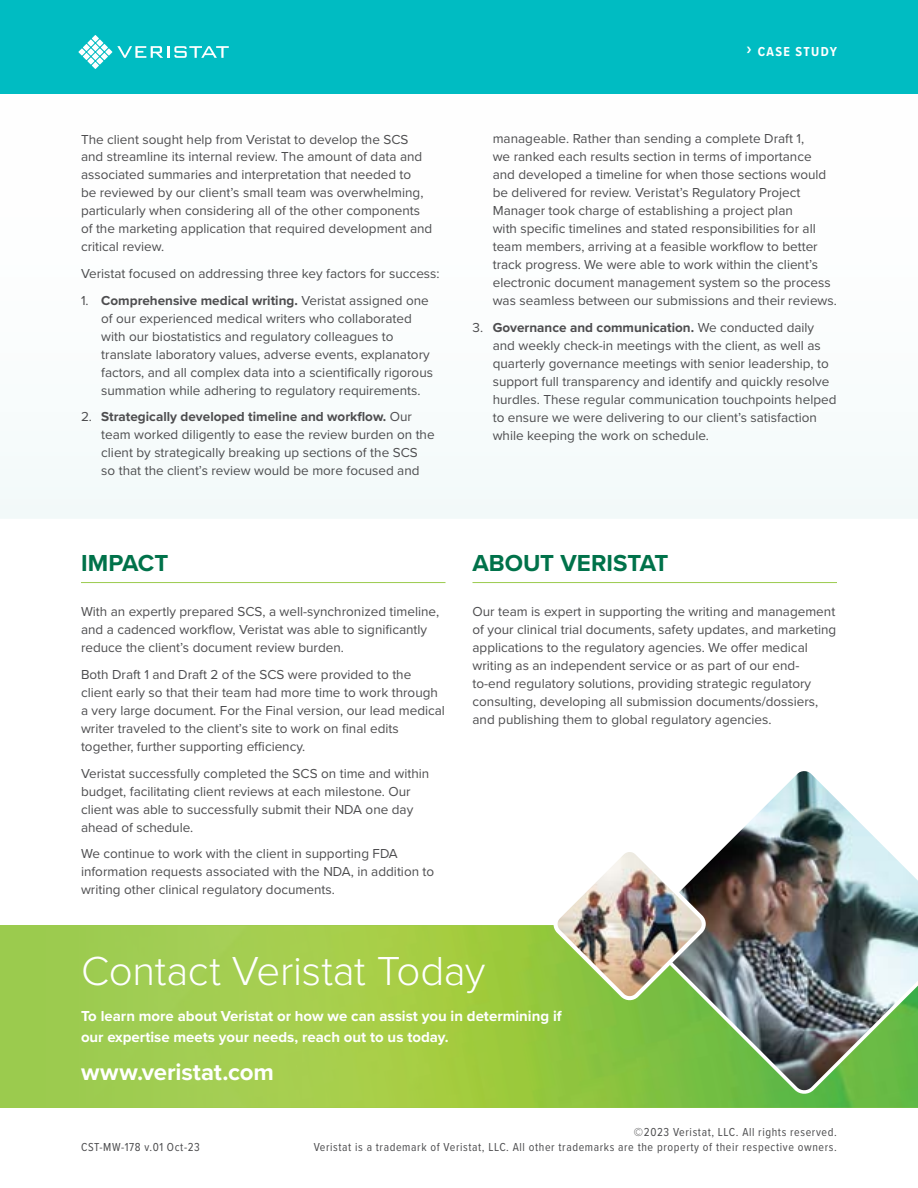
<style>
.page{position:relative;width:918px;height:1188px;background:#fff}
.page>*{position:absolute;margin:0;border:0;box-sizing:border-box;transform-origin:0 0}
.t1{font:300 42px "Proxima Nova";letter-spacing:-.01em;color:#fff}
.t2{font:700 24px "Proxima Nova";color:#00724a}
.t3{font:700 24px "Proxima Nova";letter-spacing:-.005em;color:#fff}
.t4{font:700 15px/21px "Proxima Nova";color:#fff}
.t5{font:13.5px/18px "Proxima Nova";color:#4d4d4f}
.t6{font:700 13.5px "Proxima Nova Cond";letter-spacing:.095em;color:#fff}
.t7{font:12px "Proxima Nova Cond";letter-spacing:.05em;color:#4d4d4f}
.s1{font-weight:700}
.s2{font-size:18px}
</style>
<div class="page">
<div style="left:0;top:94px;width:918px;height:425px;background:#fbfdfd"></div>
<img style="left:0;top:926px;width:918px;height:182px">
<div style="left:0;top:0;width:918px;height:94px;background:#00bcc2"></div>
<svg style="left:78px;top:35px;width:151px;height:34px"></svg>
<img style="left:637px;top:771px;width:281px;height:327px">
<img style="left:549px;top:847px;width:161px;height:158px">
<hr style="left:81px;top:582px;width:365px;height:1px;background:#9bcb4e">
<hr style="left:472px;top:582px;width:365px;height:1px;background:#9bcb4e">
<p class="t5" style="left:81px;top:129px;width:353px">The client sought help from Veristat to develop the SCS and streamline its internal review. The amount of data and associated summaries and interpretation that needed to<br>be reviewed by our client’s small team was overwhelming, particularly when considering all of the other components of the marketing application that required development and critical review.</p>
<p class="t5" style="left:81px;top:264px;width:360px">Veristat focused on addressing three key factors for success:</p>
<p class="t5" style="left:101px;top:291px;width:333px;text-indent:-20px">1. <span class="s1">Comprehensive medical writing.</span> Veristat assigned one of our experienced medical writers who collaborated with our biostatistics and regulatory colleagues to translate laboratory values, adverse events, explanatory factors, and all complex data into a scientifically rigorous summation while adhering to regulatory requirements.</p>
<p class="t5" style="left:101px;top:407px;width:335px;text-indent:-20px">2. <span class="s1">Strategically developed timeline and workflow.</span> Our team worked diligently to ease the review burden on the client by strategically breaking up sections of the SCS so that the client’s review would be more focused and</p>
<p class="t6" style="left:747px;top:42px;width:92px"><span class="s2">›</span> CASE STUDY</p>
<p class="t5" style="left:493px;top:129px;width:346px">manageable. Rather than sending a complete Draft 1,<br>we ranked each results section in terms of importance and developed a timeline for when those sections would be delivered for review. Veristat’s Regulatory Project Manager took charge of establishing a project plan<br>with specific timelines and stated responsibilities for all team members, arriving at a feasible workflow to better track progress. We were able to work within the client’s electronic document management system so the process was seamless between our submissions and their reviews.</p>
<p class="t5" style="left:493px;top:318px;width:345px;text-indent:-20px">3. <span class="s1">Governance and communication.</span> We conducted daily and weekly check-in meetings with the client, as well as quarterly governance meetings with senior leadership, to support full transparency and identify and quickly resolve hurdles. These regular communication touchpoints helped to ensure we were delivering to our client’s satisfaction while keeping the work on schedule.</p>
<h2 class="t2" style="left:81px;top:545px;width:89px">IMPACT</h2>
<p class="t5" style="left:81px;top:602px;width:360px">With an expertly prepared SCS, a well-synchronized timeline, and a cadenced workflow, Veristat was able to significantly reduce the client’s document review burden.</p>
<p class="t5" style="left:81px;top:665px;width:366px">Both Draft 1 and Draft 2 of the SCS were provided to the client early so that their team had more time to work through a very large document. For the Final version, our lead medical writer traveled to the client’s site to work on final edits together, further supporting efficiency.</p>
<p class="t5" style="left:81px;top:764px;width:350px">Veristat successfully completed the SCS on time and within budget, facilitating client reviews at each milestone. Our client was able to successfully submit their NDA one day ahead of schedule.</p>
<p class="t5" style="left:81px;top:844px;width:355px">We continue to work with the client in supporting FDA information requests associated with the NDA, in addition to writing other clinical regulatory documents.</p>
<h2 class="t2" style="left:472px;top:545px;width:197px">ABOUT VERISTAT</h2>
<p class="t5" style="left:472px;top:602px;width:365px">Our team is expert in supporting the writing and management of your clinical trial documents, safety updates, and marketing applications to the regulatory agencies. We offer medical writing as an independent service or as part of our end&shy;to-end regulatory solutions, providing strategic regulatory consulting, developing all submission documents/dossiers, and publishing them to global regulatory agencies.</p>
<h1 class="t1" style="left:81px;top:940px;width:406px">Contact Veristat Today</h1>
<p class="t4" style="left:81px;top:1005px;width:482px">To learn more about Veristat or how we can assist you in determining if our expertise meets your needs, reach out to us today.</p>
<h2 class="t3" style="left:81px;top:1055px;width:194px">www.veristat.com</h2>
<p class="t7" style="left:634px;top:1123px;width:204px">©2023 Veristat, LLC. All rights reserved.</p>
<p class="t7" style="left:81px;top:1138px;width:120px">CST-MW-178 v.01 Oct-23</p>
<p class="t7" style="left:314px;top:1138px;width:525px">Veristat is a trademark of Veristat, LLC. All other trademarks are the property of their respective owners.</p>
</div>
